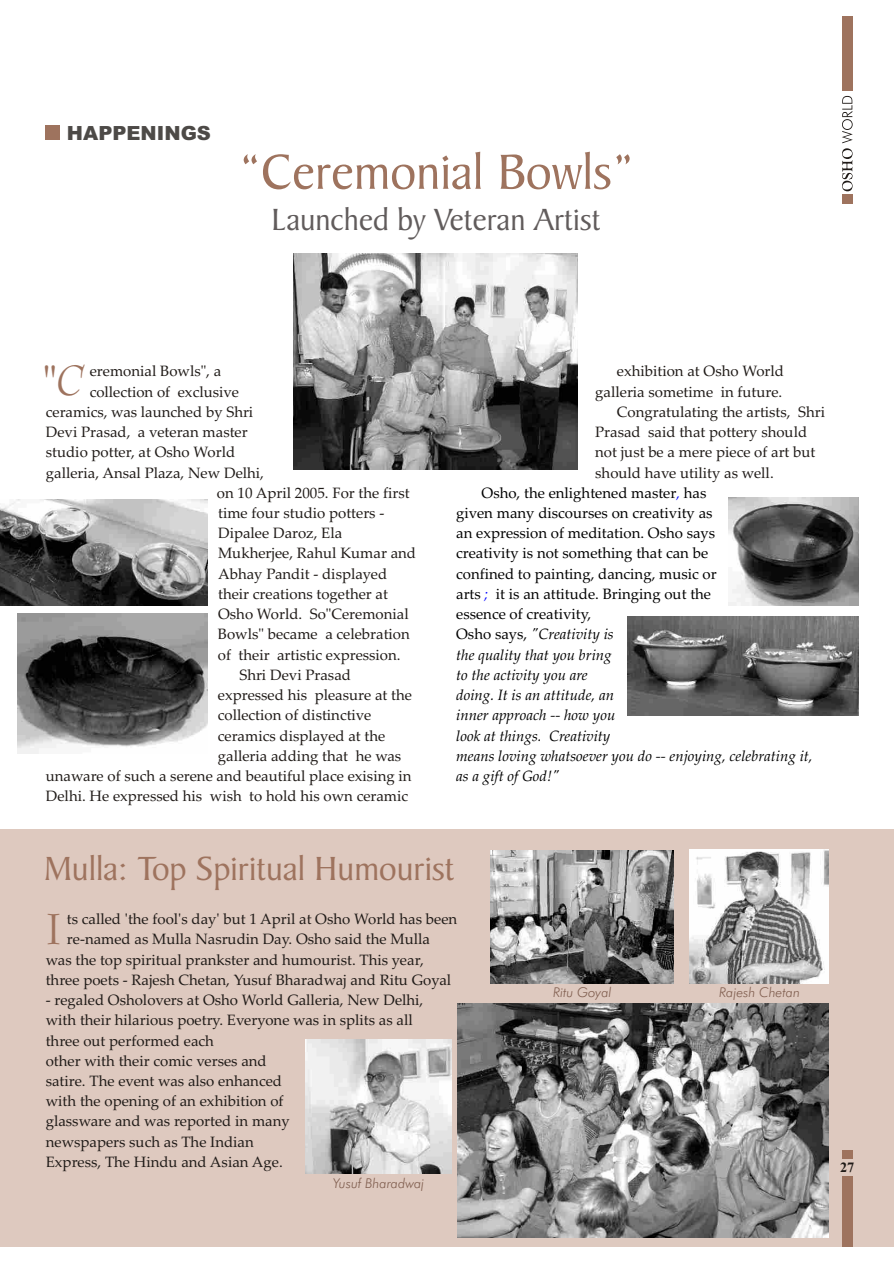
<style>
.page{position:relative;width:894px;height:1263px;background:#fff}
.page>*{position:absolute;margin:0;border:0;box-sizing:border-box;transform-origin:0 0}
.t1{font:52.95px "Baker Signet BT";color:#9e735e}
.t2{font:42.45px "Bernhard Mod BT";color:#9e735e}
.t3{font:italic 41.7px "Bernhard Mod BT";color:#9e735e}
.t4{font:36px "Baker Signet BT";color:#9e735e}
.t5{font:33px "Baker Signet BT";color:#615c5c}
.t6{font:900 19.5px "Arial";color:#4d4a47}
.t7{font:15px/20.2px "Palatino Linotype";color:#1f1a17}
.t8{font:15px/20.2px "Palatino Linotype";color:#000}
.t9{font:italic 15px "Palatino Linotype";color:#00f}
.t10{font:700 14.25px "Times New Roman";color:#1f1a17}
.t11{font:italic 13.5px "Futura Lt BT";color:#805e4f}
.s1{font-style:italic}
</style>
<div class="page">
<div style="left:0;top:829px;width:894px;height:418px;background:#dec9bf"></div>
<div style="left:46px;top:126px;width:14px;height:14px;background:#9e735e"></div>
<svg style="left:842px;top:96px;width:11px;height:95px"></svg>
<div style="left:842px;top:16px;width:10px;height:75px;background:#9e735e"></div>
<div style="left:842px;top:194px;width:10px;height:10px;background:#9e735e"></div>
<div style="left:842px;top:1176px;width:11px;height:71px;background:#9e735e"></div>
<div style="left:842px;top:1150px;width:11px;height:9px;background:#9e735e"></div>
<img style="left:458px;top:1004px;width:371px;height:233px">
<img style="left:689px;top:849px;width:140px;height:135px">
<img style="left:306px;top:1040px;width:145px;height:134px">
<img style="left:294px;top:254px;width:284px;height:215px">
<img style="left:18px;top:613px;width:189px;height:140px">
<img style="left:728px;top:497px;width:130px;height:108px">
<img style="left:0;top:499px;width:207px;height:106px">
<img style="left:628px;top:616px;width:230px;height:99px">
<img style="left:490px;top:850px;width:184px;height:134px">
<h3 class="t6" style="left:67px;top:126px;width:146px">HAPPENINGS</h3>
<h1 class="t1" style="left:239px;top:149px;width:396px">“Ceremonial Bowls”</h1>
<h3 class="t5" style="left:272px;top:205px;width:331px">Launched by Veteran Artist</h3>
<h3 class="t3" style="left:43px;top:363px;width:42px">"C</h3>
<p class="t7" style="left:90px;top:363px;width:133px">eremonial Bowls", a</p>
<p class="t7" style="left:90px;top:383px;width:151px">collection of exclusive</p>
<p class="t7" style="left:46px;top:403px;width:209px">ceramics, was launched by Shri</p>
<p class="t7" style="left:46px;top:424px;width:203px">Devi Prasad, a veteran master</p>
<p class="t7" style="left:46px;top:444px;width:191px">studio potter, at Osho World</p>
<p class="t7" style="left:46px;top:464px;width:220px">galleria, Ansal Plaza, New Delhi,</p>
<p class="t7" style="left:217px;top:484px;width:194px">on 10 April 2005. For the first</p>
<p class="t7" style="left:218px;top:505px;width:168px">time four studio potters -</p>
<p class="t7" style="left:218px;top:525px;width:126px">Dipalee Daroz, Ela</p>
<p class="t7" style="left:218px;top:545px;width:199px">Mukherjee, Rahul Kumar and</p>
<p class="t7" style="left:218px;top:565px;width:171px">Abhay Pandit - displayed</p>
<p class="t7" style="left:218px;top:585px;width:171px">their creations together at</p>
<p class="t7" style="left:218px;top:606px;width:192px">Osho World. So"Ceremonial</p>
<p class="t7" style="left:218px;top:626px;width:194px">Bowls" became a celebration</p>
<p class="t7" style="left:218px;top:646px;width:184px">of their artistic expression.</p>
<p class="t7" style="left:239px;top:666px;width:113px">Shri Devi Prasad</p>
<p class="t7" style="left:218px;top:687px;width:196px">expressed his pleasure at the</p>
<p class="t7" style="left:218px;top:707px;width:155px">collection of distinctive</p>
<p class="t7" style="left:218px;top:727px;width:169px">ceramics displayed at the</p>
<p class="t7" style="left:218px;top:747px;width:185px">galleria adding that he was</p>
<p class="t7" style="left:46px;top:768px;width:367px">unaware of such a serene and beautiful place exising in</p>
<p class="t7" style="left:46px;top:788px;width:364px">Delhi. He expressed his wish to hold his own ceramic</p>
<p class="t7" style="left:617px;top:363px;width:169px">exhibition at Osho World</p>
<p class="t7" style="left:595px;top:383px;width:189px">galleria sometime in future.</p>
<p class="t7" style="left:617px;top:403px;width:210px">Congratulating the artists, Shri</p>
<p class="t7" style="left:595px;top:424px;width:213px">Prasad said that pottery should</p>
<p class="t7" style="left:595px;top:444px;width:222px">not just be a mere piece of art but</p>
<p class="t7" style="left:595px;top:464px;width:180px">should have utility as well.</p>
<p class="t8" style="left:456px;top:484px;width:358px;text-indent:25px">Osho, the enlightened master has<br>given many discourses on creativity as<br>an expression of meditation. Osho says<br>creativity is not something that can be<br>confined to painting, dancing, music or<br>arts it is an attitude. Bringing out the<br>essence of creativity,<br>Osho says, <span class="s1">"Creativity is<br>the quality that you bring<br>to the activity you are<br>doing. It is an attitude, an<br>inner approach -- how you<br>look at things. Creativity<br>means loving whatsoever you do -- enjoying, celebrating it, as a gift of God!"</span></p>
<p class="t9" style="left:676px;top:487px;width:5px">,</p>
<p class="t9" style="left:485px;top:588px;width:5px">;</p>
<h3 class="t4" style="left:44px;top:852px;width:412px">Mulla: Top Spiritual Humourist</h3>
<h2 class="t2" style="left:46px;top:911px;width:17px">I</h2>
<p class="t7" style="left:67px;top:911px;width:392px">ts called 'the fool's day' but 1 April at Osho World has been</p>
<p class="t7" style="left:67px;top:931px;width:365px">re-named as Mulla Nasrudin Day. Osho said the Mulla</p>
<p class="t7" style="left:46px;top:951px;width:380px">was the top spiritual prankster and humourist. This year,</p>
<p class="t7" style="left:46px;top:971px;width:407px">three poets - Rajesh Chetan, Yusuf Bharadwaj and Ritu Goyal</p>
<p class="t7" style="left:46px;top:992px;width:379px">- regaled Osholovers at Osho World Galleria, New Delhi, with their hilarious poetry. Everyone was in splits as all three out performed each<br>other with their comic verses and<br>satire. The event was also enhanced<br>with the opening of an exhibition of<br>glassware and was reported in many<br>newspapers such as The Indian<br>Express, The Hindu and Asian Age.</p>
<p class="t11" style="left:333px;top:1178px;width:93px">Yusuf Bharadwaj</p>
<p class="t11" style="left:553px;top:986px;width:60px">Ritu Goyal</p>
<p class="t11" style="left:719px;top:986px;width:82px">Rajesh Chetan</p>
<p class="t10" style="left:840px;top:1162px;width:16px">27</p>
</div>
